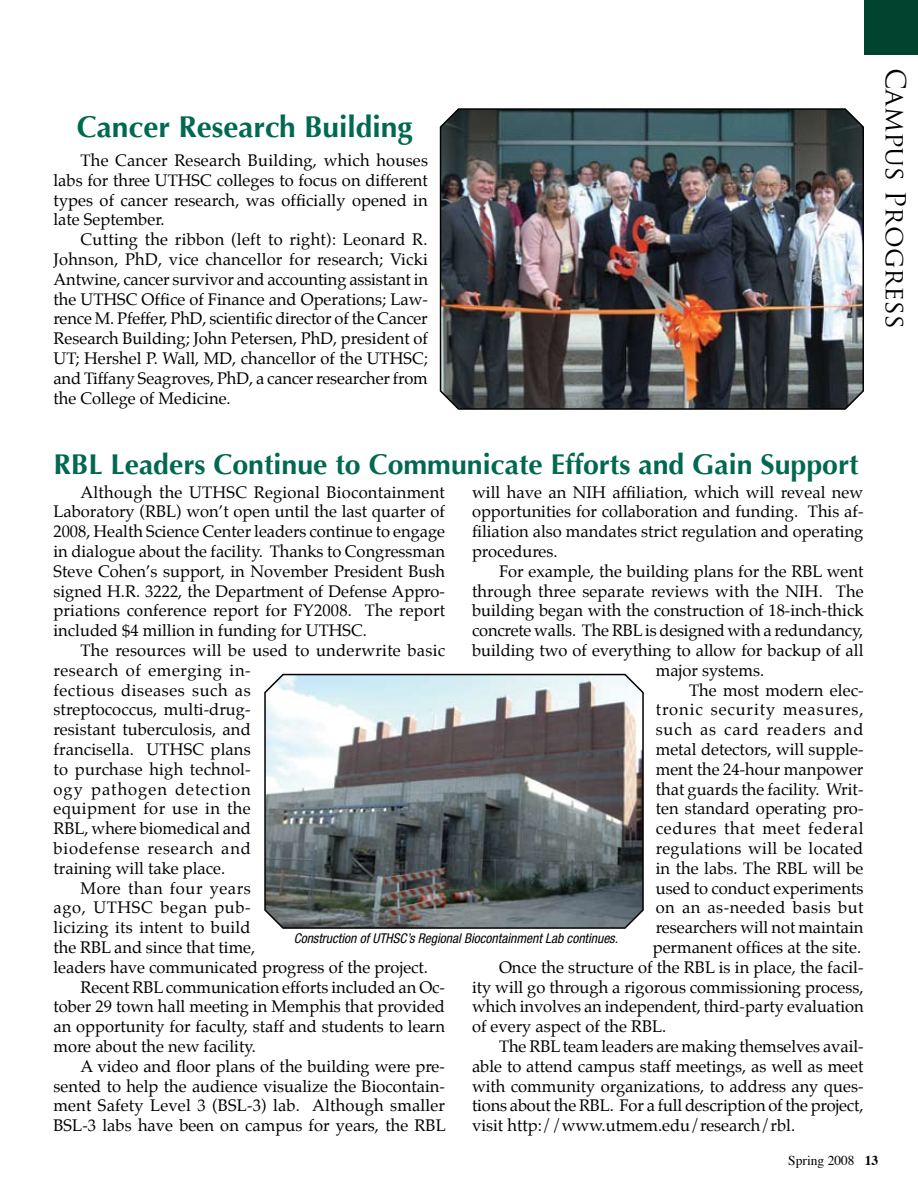
<style>
.page{position:relative;width:918px;height:1188px;background:#fff}
.page>*{position:absolute;margin:0;border:0;box-sizing:border-box;transform-origin:0 0}
.t1{font:700 30px "Optima";color:#006950}
.t2{font:700 28.5px "Optima";color:#006950}
.t3{font:27px "Trajan Pro";color:#000}
.t4{font:16.5px/19.8px "Palatino";color:#000;text-align:justify}
.t5{font:16.5px "Palatino";letter-spacing:.03em;color:#000}
.t6{font:16.5px "Palatino";letter-spacing:.055em;color:#000}
.t7{font:16.5px "Palatino";letter-spacing:.04em;color:#000}
.t8{font:16.5px "Palatino";letter-spacing:.02em;color:#000}
.t9{font:16.5px "Palatino";letter-spacing:.045em;color:#000}
.t10{font:16.5px "Palatino";letter-spacing:.05em;color:#000}
.t11{font:16.5px "Palatino";letter-spacing:.06em;color:#000}
.t12{font:16.5px "Palatino";letter-spacing:.025em;color:#000}
.t13{font:16.5px "Palatino";letter-spacing:.035em;color:#000}
.t14{font:italic condensed 13.5px "Helvetica Neue";color:#000}
.t15{font:13.5px "Times";color:#000}
.s1{font-weight:700}
</style>
<div class="page">
<img style="left:439px;top:108px;width:425px;height:302px">
<svg style="left:264px;top:673px;width:380px;height:256px;background:#7d8385"></svg>
<div style="left:864px;top:0;width:54px;height:54px;background:#00432e"></div>
<h1 class="t1" style="left:77px;top:109px;width:337px">Cancer Research Building</h1>
<p class="t4" style="left:54px;top:150px;width:376px;text-indent:27px">The Cancer Research Building, which houses labs for three UTHSC colleges to focus on different types of cancer research, was officially opened in late September.</p>
<p class="t4" style="left:54px;top:230px;width:376px;text-indent:27px">Cutting the ribbon (left to right): Leonard R.<br>Johnson, PhD, vice chancellor for research; Vicki Antwine, cancer survivor and accounting assistant in the UTHSC Office of Finance and Operations; Law&shy;rence M. Pfeffer, PhD, scientific director of the Cancer Research Building; John Petersen, PhD, president of UT; Hershel P. Wall, MD, chancellor of the UTHSC; and Tiffany Seagroves, PhD, a cancer researcher from the College of Medicine.</p>
<h2 class="t2" style="left:54px;top:448px;width:807px">RBL Leaders Continue to Communicate Efforts and Gain Support</h2>
<p class="t4" style="left:472px;top:482px;width:393px">will have an NIH affiliation, which will reveal new opportunities for collaboration and funding. This af&shy;filiation also mandates strict regulation and operating procedures.</p>
<p class="t4" style="left:499px;top:561px;width:366px">For example, the building plans for the RBL went</p>
<p class="t4" style="left:472px;top:581px;width:393px">through three separate reviews with the NIH. The</p>
<p class="t4" style="left:472px;top:601px;width:393px">building began with the construction of 18-inch-thick</p>
<p class="t4" style="left:472px;top:621px;width:393px">concrete walls. The RBL is designed with a redundancy,</p>
<p class="t4" style="left:472px;top:640px;width:393px">building two of everything to allow for backup of all</p>
<p class="t4" style="left:656px;top:660px;width:110px">major systems.</p>
<p class="t4" style="left:689px;top:680px;width:176px">The most modern elec-</p>
<p class="t6" style="left:656px;top:696px;width:209px">tronic security measures,</p>
<p class="t6" style="left:656px;top:716px;width:209px">such as card readers and</p>
<p class="t4" style="left:656px;top:739px;width:209px">metal detectors, will supple-</p>
<p class="t4" style="left:656px;top:759px;width:209px">ment the 24-hour manpower</p>
<p class="t4" style="left:656px;top:779px;width:209px">that guards the facility. Writ-</p>
<p class="t4" style="left:656px;top:799px;width:209px">ten standard operating pro-</p>
<p class="t9" style="left:656px;top:815px;width:209px">cedures that meet federal</p>
<p class="t8" style="left:656px;top:835px;width:209px">regulations will be located</p>
<p class="t4" style="left:656px;top:858px;width:209px">in the labs. The RBL will be</p>
<p class="t4" style="left:656px;top:878px;width:209px">used to conduct experiments</p>
<p class="t5" style="left:656px;top:894px;width:209px">on an as-needed basis but</p>
<p class="t4" style="left:656px;top:918px;width:209px">researchers will not maintain</p>
<p class="t4" style="left:653px;top:937px;width:210px">permanent offices at the site.</p>
<p class="t4" style="left:499px;top:957px;width:366px">Once the structure of the RBL is in place, the facil-</p>
<p class="t4" style="left:472px;top:977px;width:393px">ity will go through a rigorous commissioning process,</p>
<p class="t4" style="left:472px;top:997px;width:393px">which involves an independent, third-party evaluation</p>
<p class="t4" style="left:472px;top:1017px;width:196px">of every aspect of the RBL.</p>
<p class="t4" style="left:499px;top:1036px;width:366px">The RBL team leaders are making themselves avail-</p>
<p class="t4" style="left:472px;top:1056px;width:393px">able to attend campus staff meetings, as well as meet</p>
<p class="t4" style="left:472px;top:1076px;width:393px">with community organizations, to address any ques-</p>
<p class="t4" style="left:472px;top:1096px;width:393px">tions about the RBL. For a full description of the project,</p>
<p class="t4" style="left:472px;top:1116px;width:325px">visit http://www.utmem.edu/research/rbl.</p>
<p class="t4" style="left:54px;top:482px;width:393px;text-indent:27px">Although the UTHSC Regional Biocontainment Laboratory (RBL) won’t open until the last quarter of 2008, Health Science Center leaders continue to engage in dialogue about the facility. Thanks to Congressman Steve Cohen’s support, in November President Bush signed H.R. 3222, the Department of Defense Appro&shy;priations conference report for FY2008. The report included $4 million in funding for UTHSC.</p>
<p class="t4" style="left:81px;top:640px;width:366px">The resources will be used to underwrite basic</p>
<p class="t7" style="left:54px;top:657px;width:199px">research of emerging in-</p>
<p class="t5" style="left:54px;top:676px;width:199px">fectious diseases such as</p>
<p class="t4" style="left:54px;top:700px;width:199px">streptococcus, multi-drug-</p>
<p class="t4" style="left:54px;top:720px;width:199px">resistant tuberculosis, and</p>
<p class="t4" style="left:54px;top:739px;width:199px">francisella. UTHSC plans</p>
<p class="t4" style="left:54px;top:759px;width:199px">to purchase high technol-</p>
<p class="t11" style="left:54px;top:775px;width:199px">ogy pathogen detection</p>
<p class="t12" style="left:54px;top:795px;width:199px">equipment for use in the</p>
<p class="t4" style="left:54px;top:819px;width:199px">RBL, where biomedical and</p>
<p class="t10" style="left:54px;top:835px;width:199px">biodefense research and</p>
<p class="t4" style="left:54px;top:858px;width:173px">training will take place.</p>
<p class="t13" style="left:81px;top:874px;width:172px">More than four years</p>
<p class="t7" style="left:54px;top:894px;width:199px">ago, UTHSC began pub-</p>
<p class="t4" style="left:54px;top:918px;width:199px">licizing its intent to build</p>
<p class="t4" style="left:54px;top:937px;width:203px">the RBL and since that time,</p>
<p class="t4" style="left:54px;top:957px;width:376px">leaders have communicated progress of the project.</p>
<p class="t4" style="left:81px;top:977px;width:366px">Recent RBL communication efforts included an Oc-</p>
<p class="t4" style="left:54px;top:997px;width:393px">tober 29 town hall meeting in Memphis that provided</p>
<p class="t4" style="left:54px;top:1017px;width:393px">an opportunity for faculty, staff and students to learn</p>
<p class="t4" style="left:54px;top:1036px;width:204px">more about the new facility.</p>
<p class="t4" style="left:81px;top:1056px;width:366px">A video and floor plans of the building were pre-</p>
<p class="t4" style="left:54px;top:1076px;width:393px">sented to help the audience visualize the Biocontain-</p>
<p class="t4" style="left:54px;top:1096px;width:393px">ment Safety Level 3 (BSL-3) lab. Although smaller</p>
<p class="t4" style="left:54px;top:1116px;width:394px">BSL-3 labs have been on campus for years, the RBL</p>
<p class="t14" style="left:294px;top:931px;width:326px">Construction of UTHSC’s Regional Biocontainment Lab continues.</p>
<h3 class="t3" style="left:913px;top:68px;width:264px;rotate:90deg">Campus Progress</h3>
<p class="t15" style="left:788px;top:1148px;width:91px">Spring 2008 <span class="s1">13</span></p>
</div>
